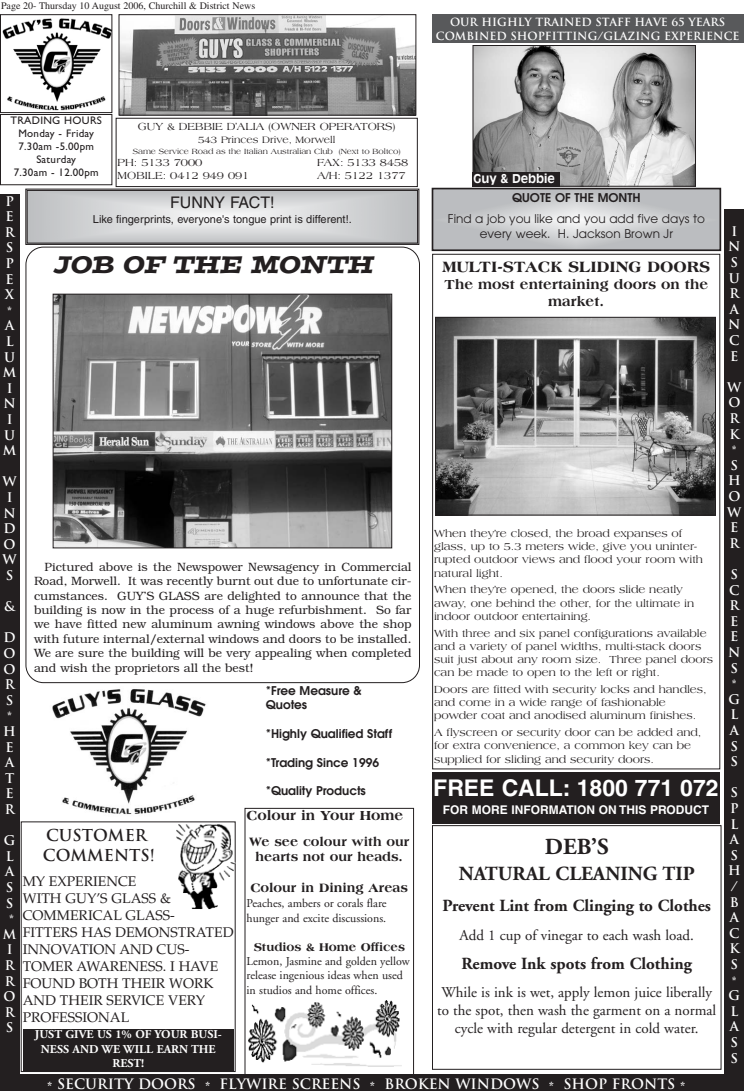
<style>
.page{position:relative;width:744px;height:1091px;background:#fff}
.page>*{position:absolute;margin:0;border:0;box-sizing:border-box;transform-origin:0 0}
.t1{font:italic 24px "Postino";color:#231f20}
.t2{font:700 23px "Helvetica";color:#fff}
.t3{font:700 23px "Adobe Garamond";color:#231f20}
.t4{font:700 20px "Adobe Garamond";color:#231f20}
.t5{font:700 17px "Adobe Garamond";color:#231f20}
.t6{font:800 16px "Americana";color:#231f20}
.t7{font:700 16px/19.2px "Trajan";color:#231f20}
.t8{font:16px "Helvetica";color:#231f20}
.t9{font:15px/18px "Adobe Garamond";color:#231f20;text-align:center}
.t10{font:14px/16.9px "Palatino";color:#231f20}
.t11{font:700 14px "Trajan";color:#fff}
.t12{font:800 14px/16.8px "Americana";color:#231f20;text-align:center}
.t13{font:700 13px/15.6px "Trajan";color:#fff}
.t14{font:800 13px/15.6px "Americana";color:#231f20;text-align:center}
.t15{font:300 12px/14.4px "Bookman";color:#231f20;text-align:justify}
.t16{font:12px/14.4px "Adobe Garamond";color:#231f20}
.t17{font:12px/21.6px "Avant Garde";color:#231f20;text-align:center}
.t18{font:600 12px/14.4px "Avant Garde";color:#231f20}
.t19{font:700 12px/14.4px "Adobe Garamond";color:#fff;text-align:center}
.t20{font:700 12px "Helvetica";color:#fff}
.t21{font:700 12px "Antique Olive";color:#fff}
.t22{font:11px/13.2px "Americana";color:#231f20}
.t23{font:700 11px/13.2px "Trajan";color:#fff;text-align:center}
.t24{font:11px/13.2px "Gill Sans";letter-spacing:.025em;color:#231f20;text-align:center}
.t25{font:11px "Helvetica";color:#231f20}
.t26{font:10px "Times";color:#231f20}
.t27{font:10px "Americana";color:#231f20}
.t28{font:8px "Americana";color:#231f20}
.s1{font-family:"Americana";font-weight:800}
.s2{font-weight:600}
</style>
<div class="page">
<img style="left:46px;top:683px;width:168px;height:132px">
<img style="left:2px;top:18px;width:108px;height:93px">
<div style="left:0;top:14px;width:112px;height:99px;border:1px solid #231f20"></div>
<div style="left:432px;top:14px;width:311px;height:28px;background:#58595b"></div>
<div style="left:0;top:114px;width:112px;height:71px;border:1px solid #231f20"></div>
<div style="left:116px;top:118px;width:302px;height:69px;border:1px solid #231f20"></div>
<svg style="left:25px;top:188px;width:395px;height:57px;background:#c5c5c7"></svg>
<svg style="left:25px;top:247px;width:395px;height:436px"></svg>
<div style="left:432px;top:825px;width:290px;height:245px;border:1px solid #231f20"></div>
<div style="left:244px;top:808px;width:170px;height:270px;border:1px solid #231f20"></div>
<div style="left:0;top:1074px;width:744px;height:17px;background:#231f20"></div>
<div style="left:725px;top:209px;width:19px;height:882px;background:#231f20"></div>
<div style="left:0;top:195px;width:19px;height:896px;background:#231f20"></div>
<div style="left:432px;top:772px;width:288px;height:51px;background:#231f20"></div>
<svg style="left:432px;top:188px;width:289px;height:63px;background:#bdbec0"></svg>
<div style="left:432px;top:254px;width:288px;height:515px;border:1px solid #231f20"></div>
<img style="left:120px;top:16px;width:294px;height:98px">
<div style="left:118px;top:14px;width:298px;height:102px;border:1px solid #231f20"></div>
<img style="left:176px;top:824px;width:60px;height:85px">
<div style="left:23px;top:1029px;width:211px;height:42px;background:#231f20"></div>
<img style="left:474px;top:47px;width:220px;height:138px">
<div style="left:472px;top:45px;width:224px;height:142px;border:1px solid #231f20"></div>
<div style="left:472px;top:172px;width:88px;height:15px;background:#231f20"></div>
<img style="left:437px;top:319px;width:277px;height:195px">
<div style="left:435px;top:317px;width:281px;height:199px;border:1px solid #231f20"></div>
<img style="left:248px;top:1000px;width:154px;height:66px">
<img style="left:55px;top:296px;width:335px;height:250px">
<div style="left:53px;top:294px;width:339px;height:254px;border:1px solid #231f20"></div>
<p class="t26" style="left:1px;top:2px;width:256px">Page 20- Thursday 10 August 2006, Churchill &amp; District News</p>
<p class="t23" style="left:436px;top:16px;width:305px">OUR HIGHLY TRAINED STAFF HAVE 65 YEARS<br>COMBINED SHOPFITTING/GLAZING EXPERIENCE</p>
<p class="t24" style="left:10px;top:114px;width:93px">TRADING HOURS<br>Monday - Friday<br>7.30am -5.00pm<br>Saturday<br>7.30am - 12.00pm</p>
<p class="t22" style="left:138px;top:120px;width:259px">GUY &amp; DEBBIE D’ALIA (OWNER OPERATORS)</p>
<p class="t27" style="left:198px;top:136px;width:139px">543 Princes Drive, Morwell</p>
<p class="t28" style="left:133px;top:148px;width:269px">Same Service Road as the Italian Australian Club (Next to Boltco)</p>
<p class="t22" style="left:118px;top:156px;width:86px">PH: 5133 7000</p>
<p class="t22" style="left:317px;top:156px;width:93px">FAX: 5133 8458</p>
<p class="t22" style="left:118px;top:169px;width:133px">MOBILE: 0412 949 091</p>
<p class="t22" style="left:317px;top:169px;width:90px">A/H: 5122 1377</p>
<p class="t8" style="left:170px;top:196px;width:106px">FUNNY FACT!</p>
<p class="t25" style="left:93px;top:215px;width:260px">Like fingerprints, everyone's tongue print is different!.</p>
<p class="t13" style="left:5px;top:193px;width:11px;text-align:justify">P E R S P E X</p>
<p class="t13" style="left:5px;top:305px;width:11px;line-height:13.7px">*<br>A</p>
<p class="t13" style="left:3px;top:334px;width:15px">L<br>U<br>M<br>I<br>N<br>I<br>U<br>M</p>
<p class="t13" style="left:3px;top:474px;width:16px;text-align:center">W<br>I<br>N<br>D<br>O<br>W<br>S</p>
<p class="t13" style="left:4px;top:599px;width:12px">&amp;</p>
<p class="t13" style="left:4px;top:630px;width:14px;text-align:justify">D O O R S</p>
<p class="t13" style="left:3px;top:711px;width:14px;line-height:13.7px">*<br>H</p>
<p class="t13" style="left:5px;top:739px;width:11px;text-align:justify">E A T E R</p>
<p class="t13" style="left:4px;top:833px;width:13px">G<br>L<br>A<br>S<br>S</p>
<p class="t13" style="left:3px;top:914px;width:15px;line-height:13.7px;text-align:center">*<br>M</p>
<p class="t13" style="left:4px;top:942px;width:14px">I<br>R<br>R<br>O<br>R<br>S</p>
<p class="t1" style="left:55px;top:253px;width:321px">JOB OF THE MONTH</p>
<p class="t15" style="left:34px;top:561px;width:379px;text-indent:11px">Pictured above is the Newspower Newsagency in Commercial Road, Morwell. It was recently burnt out due to unfortunate cir&shy;cumstances. GUY’S GLASS are delighted to announce that the building is now in the process of a huge refurbishment. So far we have fitted new aluminum awning windows above the shop with future internal/external windows and doors to be installed.<br>We are sure the building will be very appealing when completed and wish the proprietors all the best!</p>
<p class="t18" style="left:266px;top:684px;width:97px">*Free Measure &amp;<br>Quotes</p>
<p class="t18" style="left:266px;top:727px;width:128px">*Highly Qualified Staff</p>
<p class="t18" style="left:266px;top:756px;width:115px">*Trading Since 1996</p>
<p class="t18" style="left:266px;top:785px;width:102px">*Quality Products</p>
<p class="t12" style="left:246px;top:808px;width:158px">Colour in Your Home</p>
<p class="t14" style="left:249px;top:834px;width:162px">We see colour with our hearts not our heads.</p>
<p class="t14" style="left:251px;top:881px;width:159px">Colour in Dining Areas</p>
<p class="t16" style="left:246px;top:897px;width:142px">Peaches, ambers or corals flare hunger and excite discussions.</p>
<p class="t16" style="left:246px;top:941px;width:165px;text-indent:7px"><span class="s1">Studios &amp; Home Offices<br></span>Lemon, Jasmine and golden yellow release ingenious ideas when used in studios and home offices.</p>
<p class="t7" style="left:43px;top:826px;width:114px">CUSTOMER<br>COMMENTS!</p>
<p class="t10" style="left:23px;top:875px;width:212px">MY EXPERIENCE<br>WITH GUY’S GLASS &amp;<br>COMMERICAL GLASS-<br>FITTERS HAS DEMONSTRATED<br>INNOVATION AND CUS-<br>TOMER AWARENESS. I HAVE<br>FOUND BOTH THEIR WORK<br>AND THEIR SERVICE VERY<br>PROFESSIONAL</p>
<p class="t19" style="left:35px;top:1028px;width:189px">JUST GIVE US 1% OF YOUR BUSI-<br>NESS AND WE WILL EARN THE<br>REST!</p>
<p class="t21" style="left:474px;top:174px;width:83px">Guy &amp; Debbie</p>
<p class="t17" style="left:448px;top:188px;width:259px"><span class="s2">QUOTE OF THE MONTH<br></span>Find a job you like and you add five days to</p>
<p class="t17" style="left:480px;top:224px;width:195px">every week. H. Jackson Brown Jr</p>
<p class="t6" style="left:442px;top:261px;width:269px">MULTI-STACK SLIDING DOORS</p>
<p class="t12" style="left:444px;top:277px;width:266px">The most entertaining doors on the market.</p>
<p class="t22" style="left:434px;top:528px;width:270px">When they’re closed, the broad expanses of glass, up to 5.3 meters wide, give you uninter&shy;rupted outdoor views and flood your room with natural light.</p>
<p class="t22" style="left:434px;top:584px;width:262px">When they’re opened, the doors slide neatly away, one behind the other, for the ultimate in indoor outdoor entertaining.</p>
<p class="t22" style="left:434px;top:627px;width:280px">With three and six panel configurations available and a variety of panel widths, multi-stack doors suit just about any room size. Three panel doors can be made to open to the left or right.</p>
<p class="t22" style="left:434px;top:684px;width:274px">Doors are fitted with security locks and handles, and come in a wide range of fashionable powder coat and anodised aluminum finishes.</p>
<p class="t22" style="left:434px;top:727px;width:269px">A flyscreen or security door can be added and, for extra convenience, a common key can be supplied for sliding and security doors.</p>
<p class="t2" style="left:433px;top:779px;width:287px">FREE CALL: 1800 771 072</p>
<p class="t20" style="left:443px;top:806px;width:268px">FOR MORE INFORMATION ON THIS PRODUCT</p>
<p class="t3" style="left:545px;top:838px;width:65px">DEB’S</p>
<p class="t4" style="left:459px;top:865px;width:238px">NATURAL CLEANING TIP</p>
<p class="t5" style="left:443px;top:899px;width:270px">Prevent Lint from Clinging to Clothes</p>
<p class="t9" style="left:460px;top:927px;width:236px">Add 1 cup of vinegar to each wash load.</p>
<p class="t5" style="left:461px;top:957px;width:232px">Remove Ink spots from Clothing</p>
<p class="t9" style="left:437px;top:985px;width:281px">While is ink is wet, apply lemon juice liberally to the spot, then wash the garment on a normal cycle with regular detergent in cold water.</p>
<p class="t13" style="left:728px;top:224px;width:14px">I<br>N<br>S<br>U<br>R<br>A<br>N<br>C<br>E</p>
<p class="t13" style="left:727px;top:380px;width:16px">W<br>O<br>R<br>K</p>
<p class="t13" style="left:731px;top:445px;width:9px;line-height:13.7px">*<br>S</p>
<p class="t13" style="left:727px;top:473px;width:16px">H<br>O<br>W<br>E<br>R</p>
<p class="t13" style="left:728px;top:567px;width:14px">S<br>C<br>R<br>E<br>E<br>N<br>S</p>
<p class="t13" style="left:729px;top:679px;width:13px;line-height:13.7px">*<br>G</p>
<p class="t13" style="left:730px;top:707px;width:11px;text-align:justify">L A S S</p>
<p class="t13" style="left:728px;top:785px;width:14px">S<br>P<br>L<br>A<br>S<br>H /<br>B<br>A<br>C<br>K<br>S</p>
<p class="t13" style="left:729px;top:975px;width:13px;line-height:13.7px">*<br>G</p>
<p class="t13" style="left:730px;top:1004px;width:11px;text-align:justify">L A S S</p>
<p class="t11" style="left:47px;top:1076px;width:640px">* SECURITY DOORS * FLYWIRE SCREENS * BROKEN WINDOWS * SHOP FRONTS *</p>
</div>
